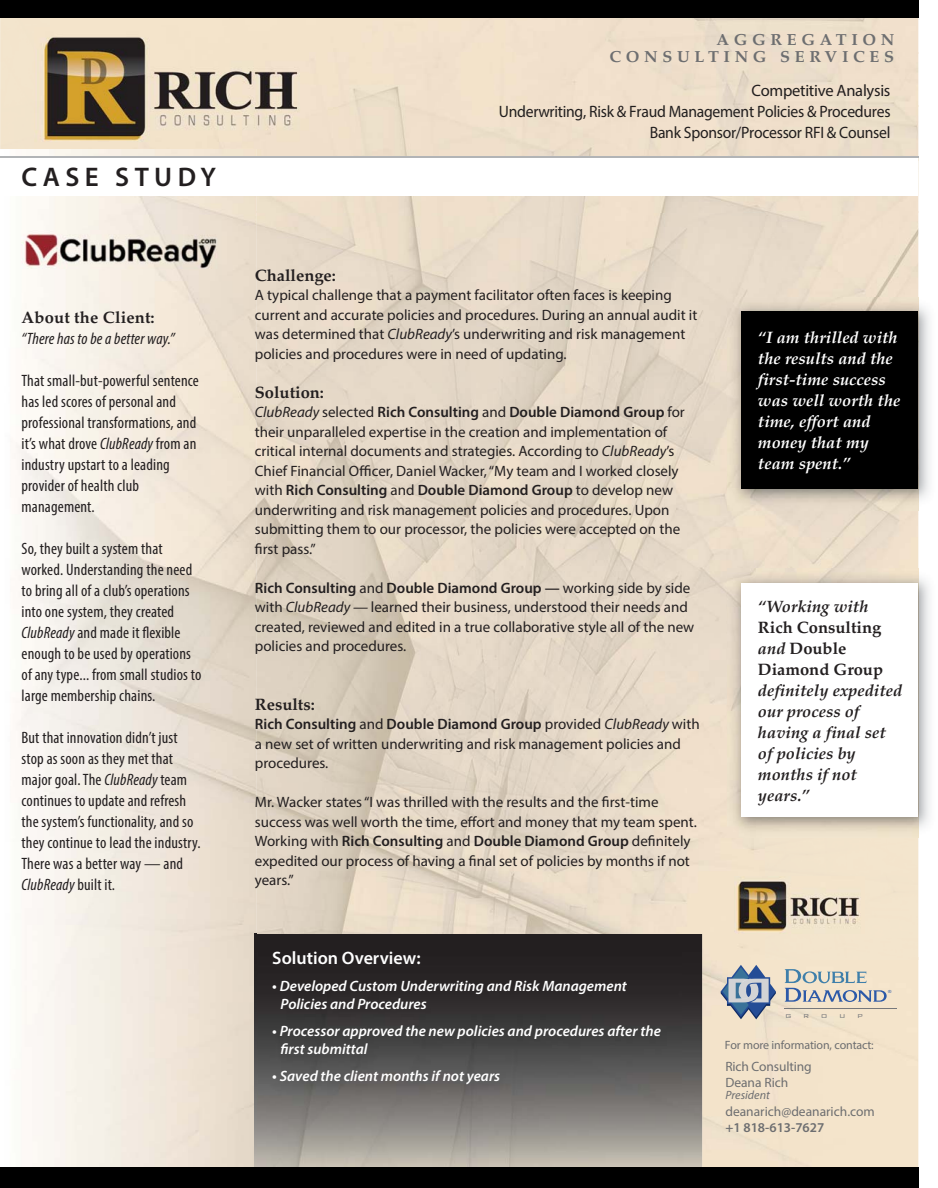
<style>
.page{position:relative;width:938px;height:1188px;background:#fff}
.page>*{position:absolute;margin:0;border:0;box-sizing:border-box;transform-origin:0 0}
.t1{font:600 27px "Myriad Pro";letter-spacing:.2em;color:#231f20}
.t2{font:600 18px "Myriad Pro";color:#fff}
.t3{font:condensed 16.5px/21px "Myriad Pro";letter-spacing:.01em;color:#231f20}
.t4{font:16.5px/21px "Myriad Pro";letter-spacing:-.015em;color:#211e1e;text-align:right}
.t5{font:italic 700 16.5px/21px "Palatino";color:#fff}
.t6{font:italic 700 16.5px/21px "Palatino";color:#231f20}
.t7{font:700 16.5px/21px "Palatino";color:#231f20}
.t8{font:italic condensed 16.5px "Myriad Pro";letter-spacing:.01em;color:#231f20}
.t9{font:700 16.05px/17px "Palatino";letter-spacing:.29em;color:#6d6e70;text-align:right}
.t10{font:15px/19.5px "Myriad Pro";color:#231f20}
.t11{font:italic 600 15px/18px "Myriad Pro";color:#fff}
.t12{font:13.5px/16.5px "Myriad Pro";color:#6d6e70}
.t13{font:600 13.5px "Myriad Pro";color:#6d6e70}
.t14{font:12px "Myriad Pro";letter-spacing:-.01em;color:#6d6e70}
.t15{font:italic 12px "Myriad Pro";color:#6d6e70}
.t16{font:300 7.5px "Bank Gothic";color:#77787b;scale:1.07 1}
.t17{font:4.2px "Arial";color:#2c59a8;scale:1.07 1}
.s1{font-style:italic}
.s2{font-weight:600}
</style>
<div class="page">
<svg style="left:918px;top:1171px;width:1px;height:17px"></svg>
<div style="left:0;top:17px;width:50px;height:132px;background:#f3e4cc"></div>
<img style="left:50px;top:17px;width:868px;height:35px">
<img style="left:256px;top:213px;width:509px;height:745px">
<img style="left:256px;top:196px;width:662px;height:17px">
<div style="left:702px;top:958px;width:216px;height:210px;background:#f3e3cb"></div>
<div style="left:765px;top:510px;width:153px;height:59px;background:#ecdecb"></div>
<img style="left:765px;top:211px;width:153px;height:86px">
<img style="left:728px;top:569px;width:202px;height:268px">
<div style="left:741px;top:583px;width:177px;height:233px;background:#fff"></div>
<img style="left:0;top:149px;width:256px;height:1019px">
<svg style="left:721px;top:965px;width:55px;height:54px;background:#9faab8"></svg>
<hr style="left:784px;top:1008px;width:113px;height:1px;background:#77787b">
<svg style="left:785px;top:969px;width:101px;height:33px;background:#c3c4c2"></svg>
<img style="left:728px;top:297px;width:202px;height:213px">
<div style="left:741px;top:311px;width:177px;height:178px;background:#000"></div>
<div style="left:0;top:1168px;width:918px;height:20px;background:#000"></div>
<div style="left:0;top:0;width:918px;height:17px;background:#000"></div>
<div style="left:0;top:158px;width:918px;height:38px;background:#fff"></div>
<hr style="left:0;top:157px;width:918px;height:1px;background:#b2b4b6">
<img style="left:34px;top:27px;width:275px;height:121px">
<img style="left:734px;top:877px;width:130px;height:57px">
<img style="left:255px;top:934px;width:447px;height:234px">
<img style="left:258px;top:936px;width:423px;height:170px">
<img style="left:22px;top:230px;width:198px;height:39px">
<h1 class="t1" style="left:22px;top:167px;width:196px">CASE STUDY</h1>
<p class="t7" style="left:22px;top:309px;width:135px">About the Client:</p>
<p class="t8" style="left:22px;top:329px;width:155px">“There has to be a better way.”</p>
<p class="t3" style="left:22px;top:372px;width:179px">That small-but-powerful sentence has led scores of personal and professional transformations, and it’s what drove <span class="s1">ClubReady</span> from an industry upstart to a leading provider of health club management.</p>
<p class="t3" style="left:22px;top:540px;width:181px">So, they built a system that worked. Understanding the need to bring all of a club’s operations into one system, they created<br><span class="s1">ClubReady</span> and made it flexible enough to be used by operations of any type... from small studios to large membership chains.</p>
<p class="t3" style="left:22px;top:729px;width:180px">But that innovation didn’t just stop as soon as they met that major goal. The <span class="s1">ClubReady</span> team continues to update and refresh the system’s functionality, and so they continue to lead the industry.<br>There was a better way — and<br><span class="s1">ClubReady</span> built it.</p>
<p class="t9" style="left:609px;top:33px;width:286px">AGGREGATION<br>CONSULTING SERVICES</p>
<p class="t4" style="left:499px;top:81px;width:393px">Competitive Analysis<br>Underwriting, Risk &amp; Fraud Management Policies &amp; Procedures<br>Bank Sponsor/Processor RFI &amp; Counsel</p>
<p class="t7" style="left:255px;top:266px;width:83px">Challenge:</p>
<p class="t10" style="left:255px;top:287px;width:444px">A typical challenge that a payment facilitator often faces is keeping current and accurate policies and procedures. During an annual audit it was determined that <span class="s1">ClubReady</span>’s underwriting and risk management policies and procedures were in need of updating.</p>
<p class="t7" style="left:255px;top:383px;width:71px">Solution:</p>
<p class="t10" style="left:255px;top:404px;width:431px"><span class="s1">ClubReady</span> selected <span class="s2">Rich Consulting</span> and <span class="s2">Double Diamond Group</span> for their unparalleled expertise in the creation and implementation of critical internal documents and strategies. According to <span class="s1">ClubReady</span>’s Chief Financial Officer, Daniel Wacker, “My team and I worked closely with <span class="s2">Rich Consulting</span> and <span class="s2">Double Diamond Group</span> to develop new underwriting and risk management policies and procedures. Upon submitting them to our processor, the policies were accepted on the first pass.”</p>
<p class="t10" style="left:255px;top:579px;width:441px"><span class="s2">Rich Consulting</span> and <span class="s2">Double Diamond Group —</span> working side by side with <span class="s1">ClubReady —</span> learned their business, understood their needs and created, reviewed and edited in a true collaborative style all of the new policies and procedures.</p>
<p class="t7" style="left:255px;top:695px;width:62px">Results:</p>
<p class="t10" style="left:255px;top:716px;width:446px"><span class="s2">Rich Consulting</span> and <span class="s2">Double Diamond Group</span> provided <span class="s1">ClubReady</span> with a new set of written underwriting and risk management policies and procedures.</p>
<p class="t10" style="left:255px;top:794px;width:444px">Mr. Wacker states “I was thrilled with the results and the first-time success was well worth the time, effort and money that my team spent.<br>Working with <span class="s2">Rich Consulting</span> and <span class="s2">Double Diamond Group</span> definitely expedited our process of having a final set of policies by months if not years.”</p>
<p class="t2" style="left:272px;top:952px;width:150px">Solution Overview:</p>
<p class="t11" style="left:280px;top:979px;width:348px;text-indent:-8px">• Developed Custom Underwriting and Risk Management<br>Policies and Procedures</p>
<p class="t11" style="left:280px;top:1024px;width:382px;text-indent:-8px">• Processor approved the new policies and procedures after the first submittal</p>
<p class="t11" style="left:272px;top:1069px;width:229px">• Saved the client months if not years</p>
<p class="t5" style="left:758px;top:329px;width:144px">“I am thrilled with the results and the first-time success was well worth the time, effort and money that my team spent.”</p>
<p class="t6" style="left:758px;top:598px;width:112px">“Working with</p>
<p class="t7" style="left:758px;top:619px;width:127px">Rich Consulting <span class="s1">and</span> Double<br>Diamond Group</p>
<p class="t6" style="left:758px;top:682px;width:146px">definitely expedited our process of having a final set of policies by months if not years.”</p>
<p class="t16" style="left:785px;top:1011px;width:8px">G</p>
<p class="t16" style="left:803px;top:1011px;width:7px">R</p>
<p class="t16" style="left:821px;top:1011px;width:8px">O</p>
<p class="t16" style="left:839px;top:1011px;width:8px">U</p>
<p class="t16" style="left:857px;top:1011px;width:7px">P</p>
<p class="t14" style="left:725px;top:1041px;width:151px">For more information, contact:</p>
<p class="t12" style="left:725px;top:1059px;width:88px">Rich Consulting<br>Deana Rich</p>
<p class="t15" style="left:725px;top:1088px;width:46px">President</p>
<p class="t12" style="left:725px;top:1104px;width:151px">deanarich@deanarich.com</p>
<p class="t13" style="left:725px;top:1122px;width:100px">+1 818-613-7627</p>
<p class="t17" style="left:888px;top:989px;width:5px">®</p>
</div>
